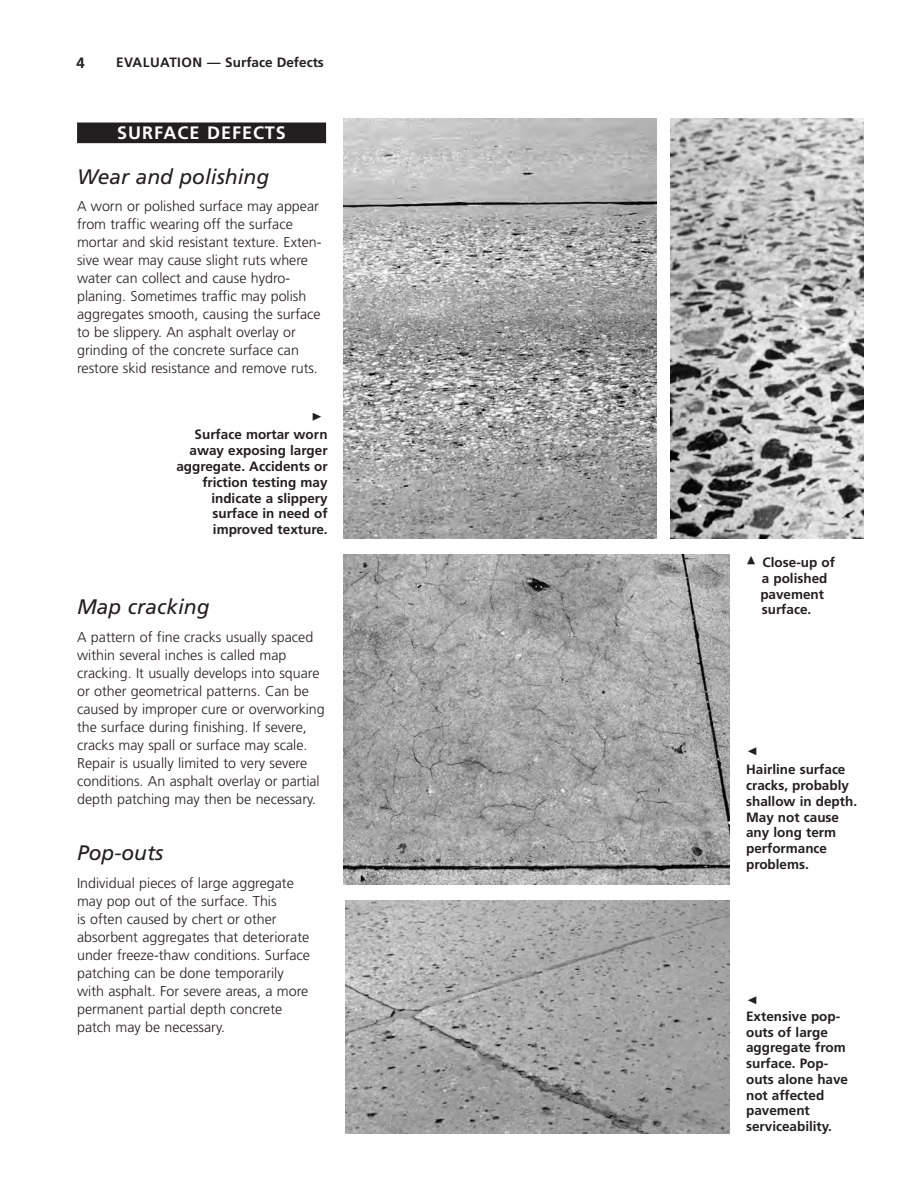
<style>
.page{position:relative;width:918px;height:1188px;background:#fff}
.page>*{position:absolute;margin:0;border:0;box-sizing:border-box;transform-origin:0 0}
.t1{font:italic 21px "Frutiger";color:#231f20}
.t2{font:700 18px "Frutiger";letter-spacing:.055em;color:#fff}
.t3{font:700 15px "Frutiger";color:#231f20}
.t4{font:300 14.25px/18px "Frutiger";color:#231f20}
.t5{font:700 13.5px/15.8px "Frutiger";color:#231f20}
</style>
<div class="page">
<img style="left:344px;top:119px;width:313px;height:419px">
<div style="left:77px;top:123px;width:249px;height:18px;background:#231f20"></div>
<hr style="left:77px;top:139px;width:249px;height:4px;background:#231f20">
<img style="left:671px;top:119px;width:193px;height:419px">
<img style="left:344px;top:555px;width:386px;height:329px">
<img style="left:346px;top:901px;width:384px;height:233px">
<p class="t3" style="left:77px;top:56px;width:10px">4</p>
<p class="t5" style="left:116px;top:56px;width:209px">EVALUATION — Surface Defects</p>
<p class="t2" style="left:117px;top:126px;width:170px">SURFACE DEFECTS</p>
<h1 class="t1" style="left:77px;top:168px;width:194px">Wear and polishing</h1>
<p class="t4" style="left:77px;top:199px;width:246px">A worn or polished surface may appear from traffic wearing off the surface mortar and skid resistant texture. Exten - sive wear may cause slight ruts where water can collect and cause hydro - planing. Sometimes traffic may polish aggregates smooth, causing the surface to be slippery. An asphalt over lay or grinding of the concrete surface can restore skid resistance and remove ruts.</p>
<p class="t5" style="left:176px;top:428px;width:153px;text-align:right">Surface mortar worn away exposing larger aggregate. Accidents or friction testing may indicate a slippery surface in need of improved texture.</p>
<h1 class="t1" style="left:77px;top:599px;width:134px">Map cracking</h1>
<p class="t4" style="left:77px;top:629px;width:249px">A pattern of fine cracks usually spaced within several inches is called map cracking. It usually develops into square or other geometrical patterns. Can be caused by improper cure or overworking the surface during finishing. If severe, cracks may spall or surface may scale.<br>Repair is usually limited to very severe conditions. An asphalt overlay or partial depth patching may then be necessary.</p>
<h1 class="t1" style="left:77px;top:844px;width:88px">Pop-outs</h1>
<p class="t4" style="left:77px;top:875px;width:234px">Individual pieces of large aggregate may pop out of the surface. This<br>is often caused by chert or other absorbent aggregates that deteriorate under freeze-thaw conditions. Surface patching can be done temporarily with asphalt. For severe areas, a more permanent partial depth concrete patch may be necessary.</p>
<p class="t5" style="left:760px;top:556px;width:76px">Close-up of a polished pavement surface.</p>
<p class="t5" style="left:746px;top:763px;width:113px">Hairline surface cracks, probably shallow in depth.<br>May not cause any long term performance problems.</p>
<p class="t5" style="left:746px;top:1009px;width:104px">Extensive pop&shy;outs of large aggregate from surface. Pop&shy;outs alone have not affected pavement serviceability.</p>
</div>
